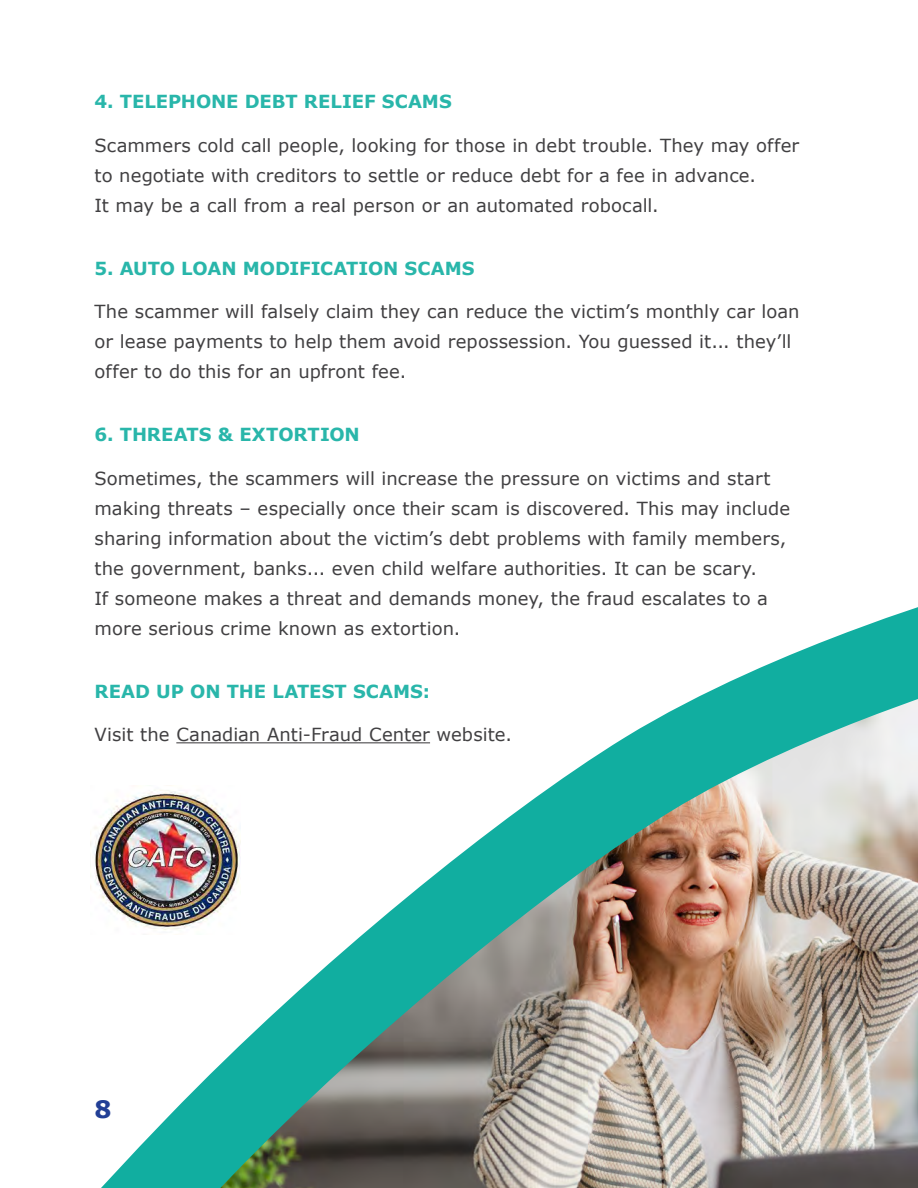
<style>
.page{position:relative;width:918px;height:1188px;background:#fff}
.page>*{position:absolute;margin:0;border:0;box-sizing:border-box;transform-origin:0 0}
.t1{font:700 24px "Verdana";color:#223f96}
.t2{font:18px/30px "Verdana";letter-spacing:.005em;color:#414042}
.t3{font:700 18px "Verdana";color:#29b6aa}
</style>
<div class="page">
<svg style="left:90px;top:607px;width:828px;height:581px"></svg>
<img style="left:91px;top:785px;width:149px;height:150px">
<p class="t3" style="left:94px;top:90px;width:359px">4. TELEPHONE DEBT RELIEF SCAMS</p>
<p class="t2" style="left:94px;top:130px;width:706px">Scammers cold call people, looking for those in debt trouble. They may offer to negotiate with creditors to settle or reduce debt for a fee in advance.<br>It may be a call from a real person or an automated robocall.</p>
<p class="t3" style="left:94px;top:257px;width:382px">5. AUTO LOAN MODIFICATION SCAMS</p>
<p class="t2" style="left:94px;top:297px;width:707px">The scammer will falsely claim they can reduce the victim’s monthly car loan or lease payments to help them avoid repossession. You guessed it... they’ll offer to do this for an upfront fee.</p>
<p class="t3" style="left:94px;top:423px;width:267px">6. THREATS &amp; EXTORTION</p>
<p class="t2" style="left:94px;top:464px;width:697px">Sometimes, the scammers will increase the pressure on victims and start making threats – especially once their scam is discovered. This may include sharing information about the victim’s debt problems with family members, the government, banks... even child welfare authorities. It can be scary.<br>If someone makes a threat and demands money, the fraud escalates to a more serious crime known as extortion.</p>
<p class="t3" style="left:94px;top:680px;width:337px">READ UP ON THE LATEST SCAMS:</p>
<p class="t2" style="left:94px;top:720px;width:419px">Visit the Canadian Anti-Fraud Center website.</p>
<h1 class="t1" style="left:94px;top:1093px;width:19px">8</h1>
</div>
